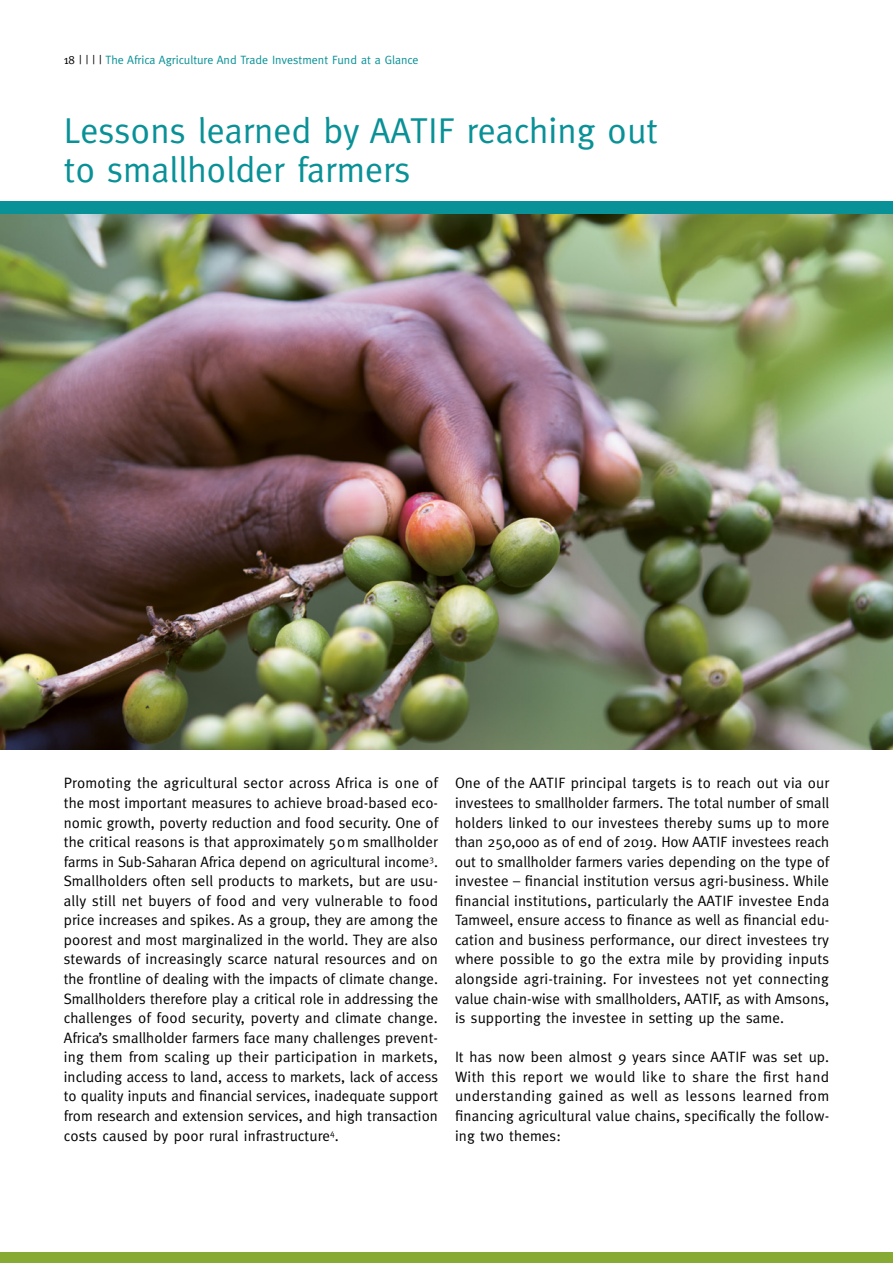
<style>
.page{position:relative;width:893px;height:1263px;background:#fff}
.page>*{position:absolute;margin:0;border:0;box-sizing:border-box;transform-origin:0 0}
.t1{font:36px/39.2px "Meta";color:#089197}
.t2{font:15px/19.5px "Meta";letter-spacing:.01em;color:#000;text-align:justify}
.t3{font:12px "Meta";color:#089197}
.s1{color:#000}
</style>
<div class="page">
<img style="left:0;top:214px;width:893px;height:535px">
<div style="left:0;top:1252px;width:893px;height:11px;background:#86aa33"></div>
<div style="left:0;top:202px;width:893px;height:12px;background:#089197"></div>
<p class="t3" style="left:64px;top:53px;width:356px"><span class="s1">18 | | | |</span> The Africa Agriculture And Trade Investment Fund at a Glance</p>
<h1 class="t1" style="left:64px;top:110px;width:596px">Lessons learned by AATIF reaching out to smallholder farmers</h1>
<p class="t2" style="left:64px;top:773px;width:376px">Promoting the agricultural sector across Africa is one of the most important measures to achieve broad-based eco&shy;nomic growth, poverty reduction and food security. One of the critical reasons is that approximately 50m smallholder farms in Sub-Saharan Africa depend on agricultural income<sup>3</sup>.<br>Smallholders often sell products to markets, but are usu&shy;ally still net buyers of food and very vulnerable to food price increases and spikes. As a group, they are among the poorest and most marginalized in the world. They are also stewards of increasingly scarce natural resources and on the frontline of dealing with the impacts of climate change.<br>Smallholders therefore play a critical role in addressing the challenges of food security, poverty and climate change.<br>Africa’s smallholder farmers face many challenges prevent&shy;ing them from scaling up their participation in markets, including access to land, access to markets, lack of access to quality inputs and financial services, inadequate support from research and extension services, and high transaction costs caused by poor rural infrastructure<sup>4</sup>.</p>
<p class="t2" style="left:455px;top:773px;width:376px">One of the AATIF principal targets is to reach out via our investees to smallholder farmers. The total number of small holders linked to our investees thereby sums up to more than 250,000 as of end of 2019. How AATIF investees reach out to smallholder farmers varies depending on the type of investee – financial institution versus agri-business. While financial institutions, particularly the AATIF investee Enda Tamweel, ensure access to finance as well as financial edu&shy;cation and business performance, our direct investees try where possible to go the extra mile by providing inputs alongside agri-training. For investees not yet connecting value chain-wise with smallholders, AATIF, as with Amsons, is supporting the investee in setting up the same.</p>
<p class="t2" style="left:455px;top:1047px;width:376px">It has now been almost 9 years since AATIF was set up.<br>With this report we would like to share the first hand understanding gained as well as lessons learned from financing agricultural value chains, specifically the follow&shy;ing two themes:</p>
</div>
